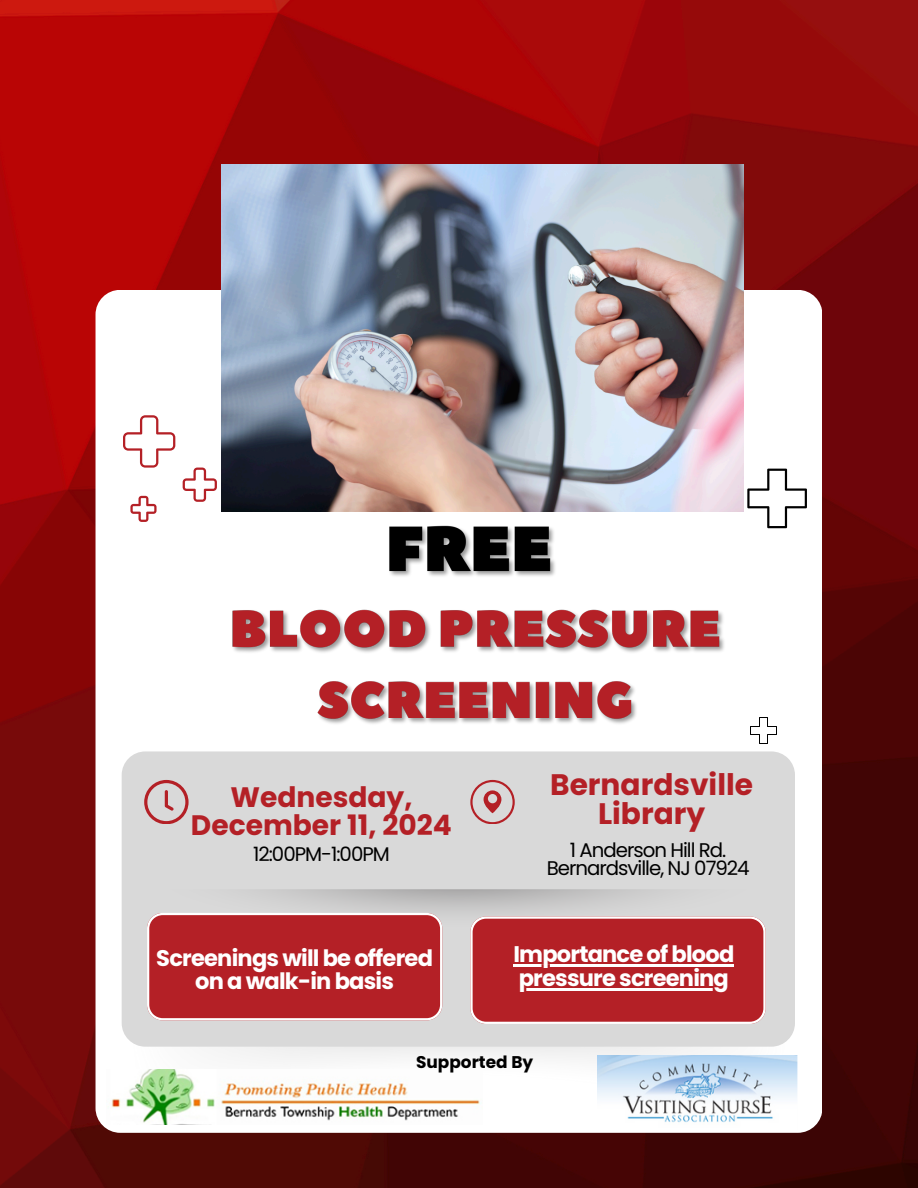
<style>
.page{position:relative;width:918px;height:1188px;background:#fff}
.page>*{position:absolute;margin:0;border:0;box-sizing:border-box;transform-origin:0 0}
.t1{font:700 29.7px/29.2px "Poppins";color:#b42026;text-align:center}
.t2{font:700 28.2px/28.2px "Poppins";color:#b42026;text-align:center}
.t3{font:700 22.5px/23.2px "Poppins";letter-spacing:-.035em;color:#fff;text-align:center}
.t4{font:19.8px/18px "Poppins";letter-spacing:-.05em;color:#000;text-align:center}
.t5{font:700 16.95px "Poppins";color:#000}
</style>
<div class="page">
<img style="left:0;top:0;width:918px;height:1188px">
<div style="left:96px;top:290px;width:726px;height:843px;background:#fff;border-radius:25px"></div>
<div style="left:122px;top:751px;width:673px;height:296px;background:#d9d9d9"></div>
<img style="left:121px;top:890px;width:674px;height:46px">
<div style="left:147px;top:913px;width:295px;height:107px;background:#b42026"></div>
<svg style="left:144px;top:780px;width:44px;height:44px"></svg>
<svg style="left:470px;top:780px;width:44px;height:44px"></svg>
<svg style="left:747px;top:469px;width:60px;height:59px"></svg>
<svg style="left:123px;top:415px;width:52px;height:53px"></svg>
<svg style="left:183px;top:468px;width:34px;height:34px"></svg>
<svg style="left:130px;top:496px;width:27px;height:26px"></svg>
<svg style="left:750px;top:717px;width:27px;height:27px"></svg>
<img style="left:221px;top:164px;width:522px;height:348px">
<img style="left:226px;top:508px;width:504px;height:216px">
<img style="left:111px;top:1069px;width:372px;height:55px">
<svg style="left:470px;top:916px;width:296px;height:108px"></svg>
<img style="left:597px;top:1056px;width:201px;height:67px">
<hr style="left:513px;top:965px;width:221px;height:2px;background:#fff">
<hr style="left:519px;top:988px;width:209px;height:3px;background:#fff">
<p class="t2" style="left:191px;top:783px;width:263px">Wednesday,<br>December 11, 2024</p>
<p class="t1" style="left:550px;top:770px;width:204px">Bernardsville<br>Library</p>
<h2 class="t4" style="left:253px;top:845px;width:138px">12:00PM-1:00PM</h2>
<h4 class="t4" style="left:547px;top:841px;width:205px">1 Anderson Hill Rd.<br>Bernardsville, NJ 07924</h4>
<h2 class="t3" style="left:156px;top:946px;width:278px">Screenings will be offered on a walk-in basis</h2>
<h5 class="t3" style="left:513px;top:943px;width:222px">Importance of blood</h5>
<h3 class="t3" style="left:519px;top:967px;width:212px">pressure screening</h3>
<p class="t5" style="left:416px;top:1050px;width:119px">Supported By</p>
</div>
